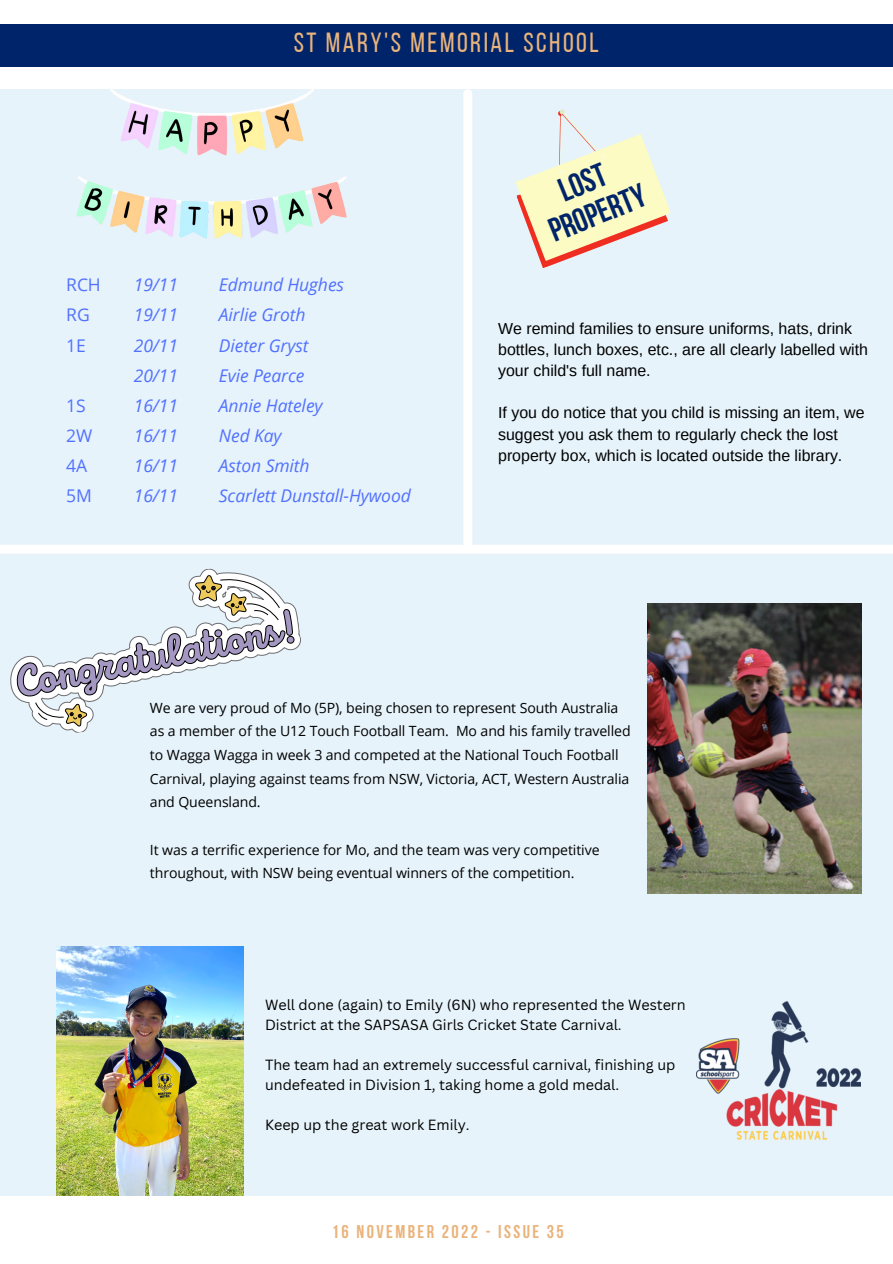
<style>
.page{position:relative;width:893px;height:1264px;background:#fff}
.page>*{position:absolute;margin:0;border:0;box-sizing:border-box;transform-origin:0 0}
.t1{font:700 33px/33.6px "Bebas Neue";color:#002469;text-align:center}
.t2{font:27.6px "Bebas Neue";letter-spacing:.09em;color:#eab37b}
.t3{font:700 18.45px "Bebas Neue";letter-spacing:.13em;color:#eab37b}
.t4{font:italic 17.55px/30.2px "Open Sans";letter-spacing:-.005em;color:#5271ff}
.t5{font:17.55px/30.2px "Open Sans";letter-spacing:-.005em;color:#5271ff}
.t6{font:15.9px/21.1px "Arimo";color:#000}
.t7{font:14.4px/20px "Canva Sans";color:#000}
.t8{font:14.1px/23.5px "Open Sans";letter-spacing:-.005em;color:#000}
</style>
<div class="page">
<div style="left:0;top:24px;width:892px;height:43px;background:#002469"></div>
<div style="left:0;top:89px;width:892px;height:1106px;background:#e6f3fa"></div>
<img style="left:57px;top:946px;width:186px;height:249px">
<img style="left:696px;top:1001px;width:164px;height:139px">
<svg style="left:62px;top:568px;width:239px;height:165px"></svg>
<svg style="left:10px;top:571px;width:285px;height:157px"></svg>
<img style="left:648px;top:603px;width:213px;height:290px">
<img style="left:77px;top:89px;width:269px;height:149px">
<div style="left:0;top:545px;width:892px;height:9px;background:#fff"></div>
<div style="left:463px;top:94px;width:9px;height:450px;background:#fff"></div>
<svg style="left:515px;top:109px;width:156px;height:159px"></svg>
<h2 class="t2" style="left:294px;top:31px;width:306px">ST MARY'S MEMORIAL SCHOOL</h2>
<p class="t5" style="left:66px;top:269px;width:36px">RCH<br>RG<br>1E</p>
<p class="t5" style="left:66px;top:390px;width:28px">1S<br>2W<br>4A<br>5M</p>
<p class="t4" style="left:134px;top:269px;width:46px;text-align:justify">19/11<br>19/11<br>20/11<br>20/11<br>16/11<br>16/11<br>16/11<br>16/11</p>
<p class="t4" style="left:219px;top:269px;width:193px">Edmund Hughes<br>Airlie Groth<br>Dieter Gryst<br>Evie Pearce<br>Annie Hateley<br>Ned Kay<br>Aston Smith<br>Scarlett Dunstall-Hywood</p>
<h1 class="t1" style="left:532px;top:188px;width:103px;rotate:-22deg">lost property</h1>
<p class="t6" style="left:498px;top:318px;width:371px">We remind families to ensure uniforms, hats, drink bottles, lunch boxes, etc., are all clearly labelled with your child's full name.</p>
<p class="t6" style="left:498px;top:402px;width:368px">If you do notice that you child is missing an item, we suggest you ask them to regularly check the lost property box, which is located outside the library.</p>
<p class="t8" style="left:150px;top:695px;width:482px">We are very proud of Mo (5P), being chosen to represent South Australia as a member of the U12 Touch Football Team. Mo and his family travelled to Wagga Wagga in week 3 and competed at the National Touch Football Carnival, playing against teams from NSW, Victoria, ACT, Western Australia and Queensland.</p>
<p class="t8" style="left:150px;top:837px;width:451px">It was a terrific experience for Mo, and the team was very competitive throughout, with NSW being eventual winners of the competition.</p>
<p class="t7" style="left:265px;top:994px;width:422px">Well done (again) to Emily (6N) who represented the Western<br>District at the SAPSASA Girls Cricket State Carnival.</p>
<p class="t7" style="left:265px;top:1054px;width:412px">The team had an extremely successful carnival, finishing up undefeated in Division 1, taking home a gold medal.</p>
<p class="t7" style="left:265px;top:1114px;width:206px">Keep up the great work Emily.</p>
<h3 class="t3" style="left:332px;top:1224px;width:233px">16 NOVEMBER 2022 - ISSUE 35</h3>
</div>
